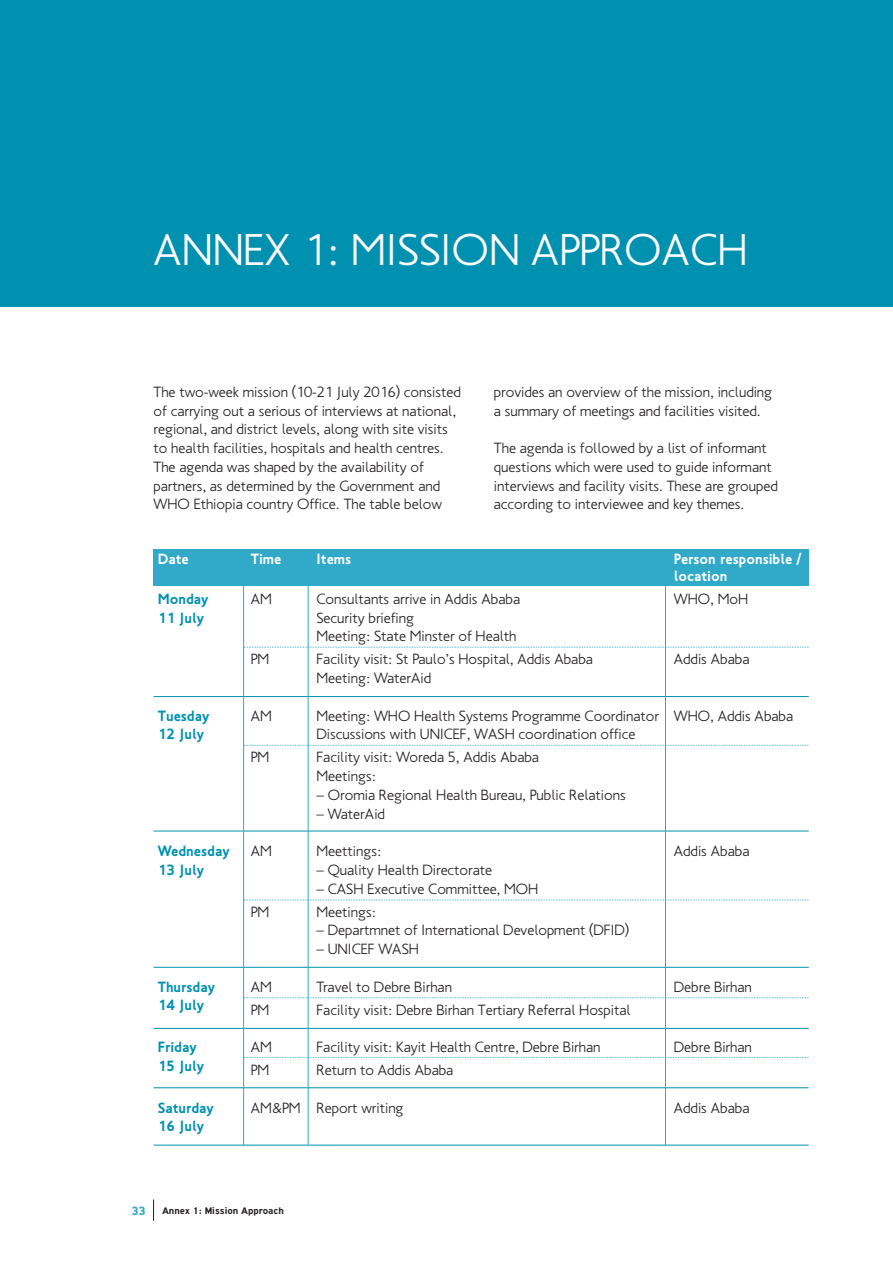
<style>
.page{position:relative;width:893px;height:1262px;background:#fff}
.page>*{position:absolute;margin:0;border:0;box-sizing:border-box;transform-origin:0 0}
.t1{font:300 45px "PF Transport";color:#fff}
.t2{font:300 15px/18.8px "PF Transport";color:#231f20}
.t3{font:700 15px/18.8px "PF Transport";color:#0091b0}
.t4{font:700 15px/16.5px "PF Transport";color:#fff}
.t5{font:900 12px "PF Transport";color:#31a9c8}
.t6{font:700 10.2px "PF Highway Gothic";color:#231f20}
</style>
<div class="page">
<div style="left:0;top:0;width:892px;height:306px;background:#0091b0"></div>
<svg style="left:153px;top:1199px;width:1px;height:21px"></svg>
<div style="left:153px;top:549px;width:655px;height:36px;background:#31a9c8"></div>
<svg style="left:244px;top:646px;width:565px;height:1px"></svg>
<svg style="left:244px;top:745px;width:565px;height:1px"></svg>
<svg style="left:244px;top:899px;width:565px;height:1px"></svg>
<svg style="left:244px;top:997px;width:565px;height:1px"></svg>
<svg style="left:244px;top:1057px;width:565px;height:1px"></svg>
<hr style="left:153px;top:696px;width:655px;height:1px;background:#0091b0">
<hr style="left:153px;top:830px;width:655px;height:1px;background:#0091b0">
<hr style="left:153px;top:967px;width:655px;height:1px;background:#0091b0">
<hr style="left:153px;top:1028px;width:655px;height:1px;background:#0091b0">
<hr style="left:153px;top:1087px;width:655px;height:1px;background:#0091b0">
<hr style="left:243px;top:580px;width:1px;height:564px;background:#31a9c8">
<hr style="left:308px;top:580px;width:1px;height:564px;background:#31a9c8">
<hr style="left:665px;top:580px;width:1px;height:564px;background:#31a9c8">
<hr style="left:153px;top:1144px;width:655px;height:1px;background:#0091b0">
<h1 class="t1" style="left:153px;top:234px;width:595px">ANNEX 1: MISSION APPROACH</h1>
<p class="t2" style="left:153px;top:384px;width:309px">The two-week mission (10-21 July 2016) consisted of carrying out a serious of interviews at national, regional, and district levels, along with site visits to health facilities, hospitals and health centres.<br>The agenda was shaped by the availability of partners, as determined by the Government and WHO Ethiopia country Office. The table below</p>
<p class="t2" style="left:494px;top:384px;width:280px">provides an overview of the mission, including a summary of meetings and facilities visited.</p>
<p class="t2" style="left:494px;top:440px;width:285px">The agenda is followed by a list of informant questions which were used to guide informant interviews and facility visits. These are grouped according to interviewee and key themes.</p>
<p class="t4" style="left:158px;top:552px;width:33px">Date</p>
<p class="t3" style="left:158px;top:591px;width:52px">Monday<br>11 July</p>
<p class="t3" style="left:158px;top:707px;width:53px">Tuesday<br>12 July</p>
<p class="t3" style="left:158px;top:843px;width:73px">Wednesday<br>13 July</p>
<p class="t3" style="left:158px;top:978px;width:59px">Thursday<br>14 July</p>
<p class="t3" style="left:158px;top:1039px;width:48px">Friday<br>15 July</p>
<p class="t3" style="left:158px;top:1099px;width:57px">Saturday<br>16 July</p>
<p class="t4" style="left:251px;top:552px;width:32px">Time</p>
<p class="t2" style="left:251px;top:591px;width:23px">AM</p>
<p class="t2" style="left:251px;top:651px;width:20px">PM</p>
<p class="t2" style="left:251px;top:707px;width:23px">AM</p>
<p class="t2" style="left:251px;top:749px;width:20px">PM</p>
<p class="t2" style="left:251px;top:843px;width:23px">AM</p>
<p class="t2" style="left:251px;top:904px;width:20px">PM</p>
<p class="t2" style="left:251px;top:976px;width:23px;line-height:23px">AM<br>PM</p>
<p class="t2" style="left:251px;top:1037px;width:23px;line-height:23px">AM<br>PM</p>
<p class="t2" style="left:251px;top:1100px;width:51px">AM&amp;PM</p>
<p class="t4" style="left:316px;top:552px;width:36px">Items</p>
<p class="t2" style="left:316px;top:591px;width:205px">Consultants arrive in Addis Ababa<br>Security briefing<br>Meeting: State Minster of Health</p>
<p class="t2" style="left:316px;top:651px;width:278px">Facility visit: St Paulo’s Hospital, Addis Ababa<br>Meeting: WaterAid</p>
<p class="t2" style="left:316px;top:708px;width:344px">Meeting: WHO Health Systems Programme Coordinator<br>Discussions with UNICEF, WASH coordination office</p>
<p class="t2" style="left:316px;top:749px;width:224px">Facility visit: Woreda 5, Addis Ababa<br>Meetings:</p>
<p class="t2" style="left:316px;top:787px;width:311px">– Oromia Regional Health Bureau, Public Relations</p>
<p class="t2" style="left:316px;top:806px;width:70px">– WaterAid</p>
<p class="t2" style="left:316px;top:843px;width:66px">Meettings:</p>
<p class="t2" style="left:316px;top:862px;width:177px">– Quality Health Directorate</p>
<p class="t2" style="left:316px;top:878px;width:223px;line-height:23px">– CASH Executive Committee, MOH<br>Meetings:</p>
<p class="t2" style="left:316px;top:922px;width:314px">– Departmnet of International Development (DFID)</p>
<p class="t2" style="left:316px;top:941px;width:104px">– UNICEF WASH</p>
<p class="t2" style="left:316px;top:976px;width:316px;line-height:23px">Travel to Debre Birhan<br>Facility visit: Debre Birhan Tertiary Referral Hospital</p>
<p class="t2" style="left:316px;top:1037px;width:285px;line-height:23px">Facility visit: Kayit Health Centre, Debre Birhan<br>Return to Addis Ababa</p>
<p class="t2" style="left:316px;top:1100px;width:89px">Report writing</p>
<p class="t4" style="left:673px;top:552px;width:129px">Person responsible / location</p>
<p class="t2" style="left:673px;top:591px;width:76px">WHO, MoH</p>
<p class="t2" style="left:673px;top:651px;width:77px">Addis Ababa</p>
<p class="t2" style="left:673px;top:708px;width:121px">WHO, Addis Ababa</p>
<p class="t2" style="left:673px;top:843px;width:77px">Addis Ababa</p>
<p class="t2" style="left:673px;top:979px;width:79px">Debre Birhan</p>
<p class="t2" style="left:673px;top:1039px;width:79px">Debre Birhan</p>
<p class="t2" style="left:673px;top:1100px;width:77px">Addis Ababa</p>
<p class="t5" style="left:132px;top:1206px;width:15px">33</p>
<p class="t6" style="left:162px;top:1206px;width:123px">Annex 1: Mission Approach</p>
</div>
